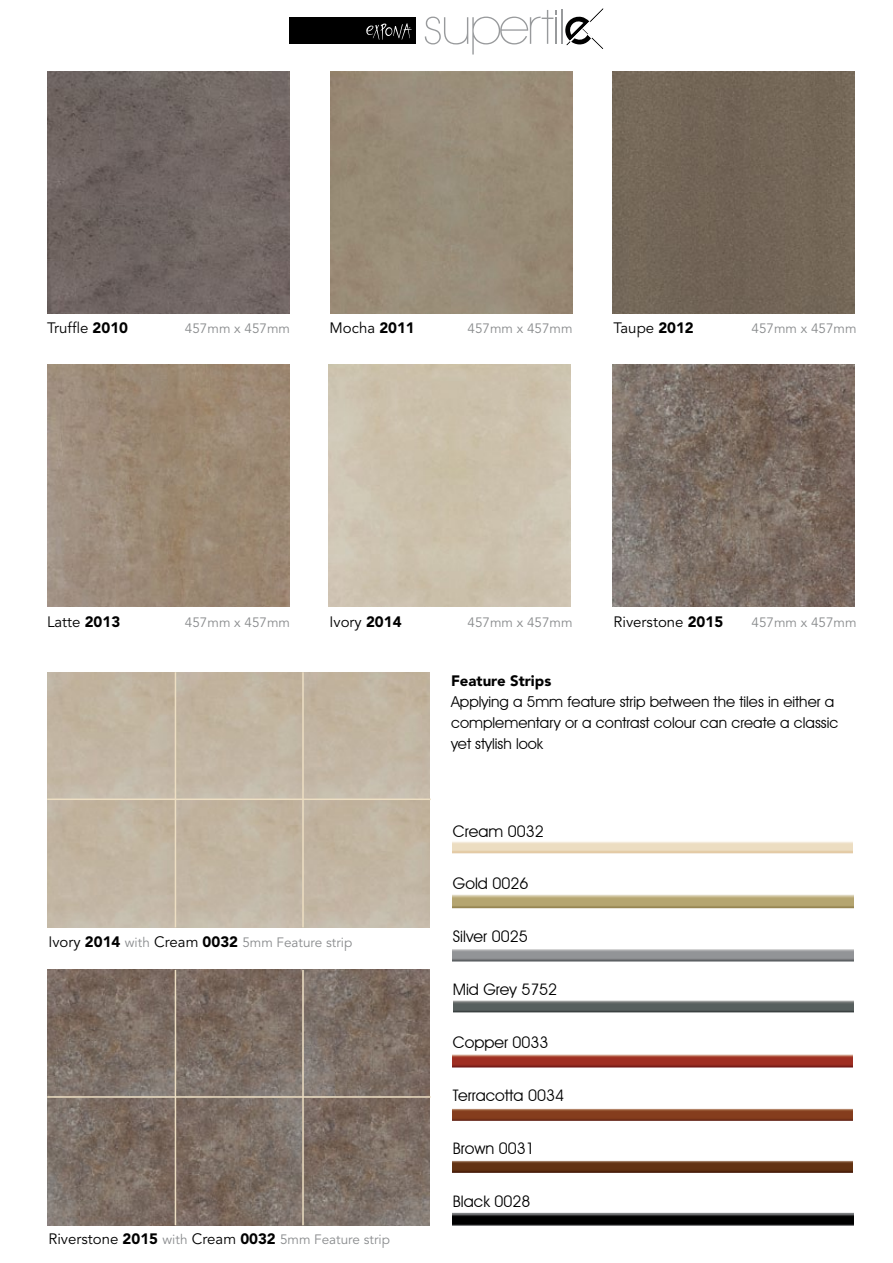
<style>
.page{position:relative;width:893px;height:1263px;background:#fff}
.page>*{position:absolute;margin:0;border:0;box-sizing:border-box;transform-origin:0 0}
.t1{font:15.9px "Avant Garde IT Cby BT";color:#000}
.t2{font:15px/21px "Avant Garde IT Cby BT";color:#000}
.t3{font:15px "Avenir";color:#000}
.t4{font:900 15px "Avenir";color:#000}
.t5{font:13.5px "Avenir";color:#8a8c8e}
.s1{font-weight:900}
.s2{font-size:15px;color:#000}
.s3{font-weight:900;font-size:15px;color:#000}
</style>
<div class="page">
<img style="left:453px;top:894px;width:400px;height:15px">
<img style="left:453px;top:949px;width:400px;height:13px">
<img style="left:453px;top:1054px;width:400px;height:14px">
<img style="left:453px;top:1160px;width:400px;height:13px">
<img style="left:453px;top:1108px;width:400px;height:13px">
<img style="left:453px;top:1212px;width:400px;height:14px">
<img style="left:454px;top:1000px;width:400px;height:13px">
<img style="left:47px;top:71px;width:242px;height:243px">
<div style="left:330px;top:71px;width:242px;height:243px;background:#998c77"></div>
<div style="left:612px;top:71px;width:243px;height:243px;background:#736657"></div>
<img style="left:47px;top:364px;width:242px;height:242px">
<img style="left:613px;top:364px;width:242px;height:242px">
<img style="left:47px;top:970px;width:383px;height:255px">
<hr style="left:175px;top:970px;width:1px;height:255px;background:#eddec2">
<hr style="left:302px;top:970px;width:2px;height:255px;background:#eddec2">
<hr style="left:47px;top:1096px;width:384px;height:2px;background:#eddec2">
<hr style="left:175px;top:672px;width:1px;height:255px;background:#eddec2">
<hr style="left:302px;top:672px;width:2px;height:255px;background:#eddec2">
<hr style="left:47px;top:798px;width:384px;height:2px;background:#eddec2">
<div style="left:290px;top:17px;width:126px;height:27px;background:#000"></div>
<hr style="left:561px;top:9px;width:1px;height:35px;background:#989a9c">
<svg style="left:425px;top:10px;width:132px;height:45px"></svg>
<svg style="left:366px;top:23px;width:46px;height:17px"></svg>
<svg style="left:565px;top:9px;width:38px;height:40px"></svg>
<p class="t3" style="left:47px;top:319px;width:83px">Truffle <span class="s1">2010</span></p>
<p class="t5" style="left:185px;top:320px;width:107px">457mm x 457mm</p>
<p class="t3" style="left:330px;top:319px;width:87px">Mocha <span class="s1">2011</span></p>
<p class="t5" style="left:467px;top:320px;width:107px">457mm x 457mm</p>
<p class="t3" style="left:614px;top:319px;width:82px">Taupe <span class="s1">2012</span></p>
<p class="t5" style="left:751px;top:320px;width:107px">457mm x 457mm</p>
<p class="t3" style="left:47px;top:613px;width:75px">Latte <span class="s1">2013</span></p>
<p class="t5" style="left:185px;top:614px;width:107px">457mm x 457mm</p>
<p class="t3" style="left:330px;top:613px;width:73px">Ivory <span class="s1">2014</span></p>
<p class="t5" style="left:467px;top:614px;width:107px">457mm x 457mm</p>
<p class="t3" style="left:614px;top:613px;width:111px">Riverstone <span class="s1">2015</span></p>
<p class="t5" style="left:751px;top:614px;width:107px">457mm x 457mm</p>
<p class="t4" style="left:451px;top:672px;width:102px">Feature Strips</p>
<p class="t2" style="left:451px;top:691px;width:389px">Applying a 5mm feature strip between the tiles in either a complementary or a contrast colour can create a classic yet stylish look</p>
<p class="t1" style="left:453px;top:821px;width:92px">Cream 0032</p>
<p class="t1" style="left:453px;top:873px;width:77px">Gold 0026</p>
<p class="t5" style="left:48px;top:934px;width:305px"><span class="s2">Ivory</span> <span class="s3">2014</span> with <span class="s2">Cream</span> <span class="s3">0032</span> 5mm Feature strip</p>
<p class="t5" style="left:48px;top:1232px;width:343px"><span class="s2">Riverstone</span> <span class="s3">2015</span> with <span class="s2">Cream</span> <span class="s3">0032</span> 5mm Feature strip</p>
<p class="t1" style="left:453px;top:926px;width:76px">Silver 0025</p>
<p class="t1" style="left:453px;top:979px;width:106px">Mid Grey 5752</p>
<p class="t1" style="left:453px;top:1032px;width:97px">Copper 0033</p>
<p class="t1" style="left:453px;top:1086px;width:113px">Terracotta 0034</p>
<p class="t1" style="left:453px;top:1139px;width:84px">Brown 0031</p>
<p class="t1" style="left:453px;top:1192px;width:79px">Black 0028</p>
</div>
